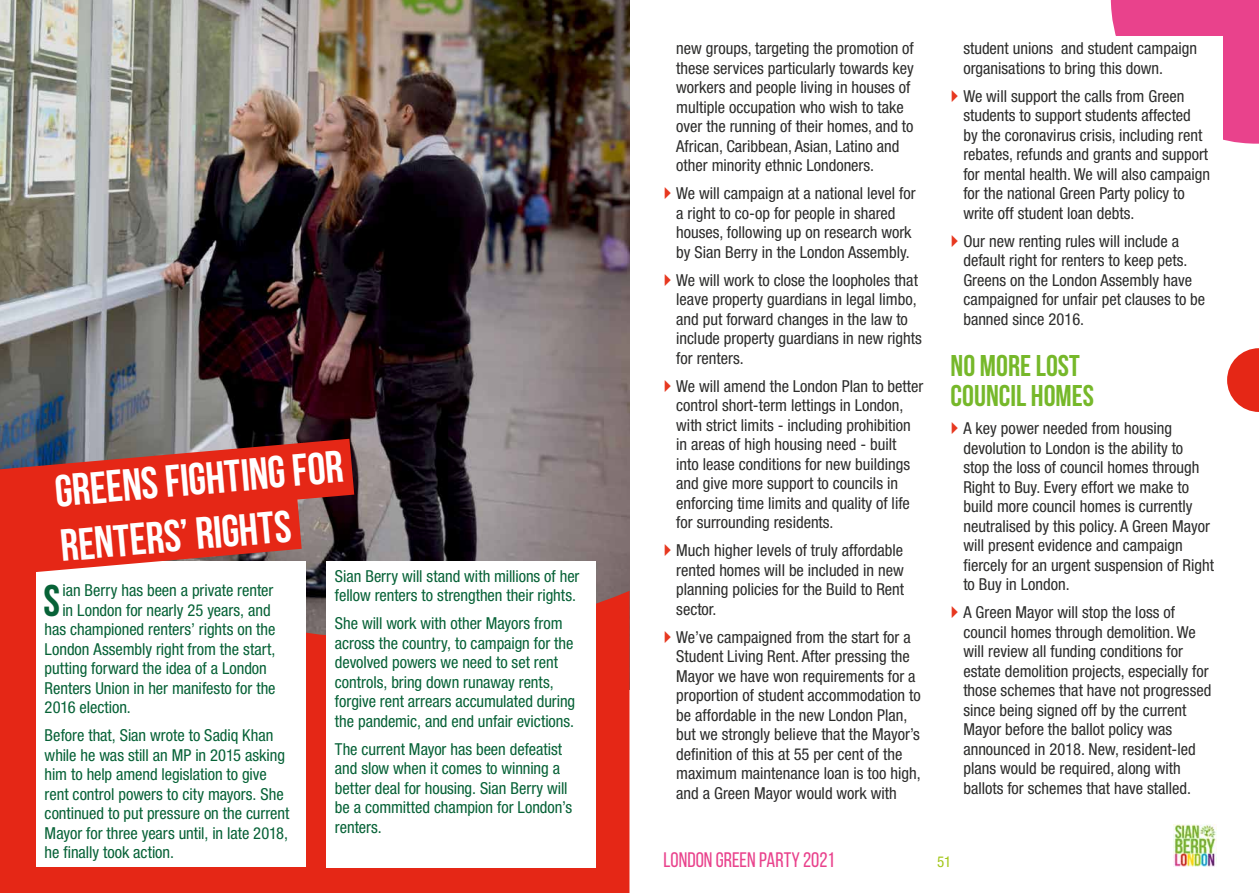
<style>
.page{position:relative;width:1259px;height:893px;background:#fff}
.page>*{position:absolute;margin:0;border:0;box-sizing:border-box;transform-origin:0 0}
.t1{font:700 45px/54.8px "Bebas Neue";color:#fff}
.t2{font:700 44.4px "Bebas Neue";color:#076237}
.t3{font:700 30px/30px "Bebas Neue";color:#76b82a}
.t4{font:21px "Bebas Neue";color:#e9428c}
.t5{font:condensed 16.5px/19.5px "Helvetica Neue LT Std";color:#2d2d2c}
.t6{font:condensed 16.5px/19.5px "Helvetica Neue LT Std";letter-spacing:-.005em;color:#076237}
.t7{font:condensed 15px "Helvetica Neue LT Std";color:#a2c617}
</style>
<div class="page">
<div style="left:1110px;top:0;width:149px;height:144px;background:#e9428c"></div>
<img style="left:1174px;top:824px;width:42px;height:43px">
<div style="left:657px;top:36px;width:565px;height:787px;background:#fff"></div>
<svg style="left:1227px;top:348px;width:32px;height:64px"></svg>
<img style="left:0;top:0;width:629px;height:487px">
<svg style="left:0;top:487px;width:629px;height:406px;background:#b93f35"></svg>
<div style="left:36px;top:561px;width:269px;height:306px;background:#fff"></div>
<svg style="left:0;top:439px;width:354px;height:136px;background:#c93f34"></svg>
<div style="left:326px;top:561px;width:269px;height:306px;background:#fff"></div>
<h1 class="t1" style="left:53px;top:463px;width:291px;rotate:-5deg">GREENS FIGHTING FOR<br>RENTERS’ RIGHTS</h1>
<p class="t6" style="left:335px;top:566px;width:246px">Sian Berry will stand with millions of her fellow renters to strengthen their rights.</p>
<p class="t6" style="left:335px;top:613px;width:242px">She will work with other Mayors from across the country, to campaign for the devolved powers we need to set rent controls, bring down runaway rents, forgive rent arrears accumulated during the pandemic, and end unfair evictions.</p>
<p class="t6" style="left:335px;top:739px;width:239px">The current Mayor has been defeatist and slow when it comes to winning a better deal for housing. Sian Berry will be a committed champion for London’s renters.</p>
<h2 class="t2" style="left:44px;top:576px;width:18px">S</h2>
<p class="t6" style="left:62px;top:581px;width:212px">ian Berry has been a private renter</p>
<p class="t6" style="left:62px;top:600px;width:210px">in London for nearly 25 years, and</p>
<p class="t6" style="left:45px;top:620px;width:232px">has championed renters’ rights on the</p>
<p class="t6" style="left:45px;top:639px;width:232px">London Assembly right from the start,</p>
<p class="t6" style="left:45px;top:659px;width:224px">putting forward the idea of a London</p>
<p class="t6" style="left:45px;top:678px;width:232px">Renters Union in her manifesto for the</p>
<p class="t6" style="left:45px;top:698px;width:88px">2016 election.</p>
<p class="t6" style="left:45px;top:726px;width:246px">Before that, Sian wrote to Sadiq Khan while he was still an MP in 2015 asking him to help amend legislation to give rent control powers to city mayors. She continued to put pressure on the current Mayor for three years until, in late 2018, he finally took action.</p>
<p class="t5" style="left:676px;top:39px;width:239px">new groups, targeting the promotion of these services particularly towards key workers and people living in houses of multiple occupation who wish to take over the running of their homes, and to African, Caribbean, Asian, Latino and other minority ethnic Londoners.</p>
<p class="t5" style="left:676px;top:184px;width:241px">We will campaign at a national level for a right to co-op for people in shared houses, following up on research work by Sian Berry in the London Assembly.</p>
<p class="t5" style="left:676px;top:270px;width:247px">We will work to close the loopholes that leave property guardians in legal limbo, and put forward changes in the law to include property guardians in new rights for renters.</p>
<p class="t5" style="left:676px;top:376px;width:249px">We will amend the London Plan to better control short-term lettings in London, with strict limits - including prohibition in areas of high housing need - built<br>into lease conditions for new buildings and give more support to councils in enforcing time limits and quality of life for surrounding residents.</p>
<p class="t5" style="left:676px;top:541px;width:229px;text-align:justify">Much higher levels of truly affordable rented homes will be included in new planning policies for the Build to Rent sector.</p>
<p class="t5" style="left:676px;top:627px;width:246px">We’ve campaigned from the start for a Student Living Rent. After pressing the Mayor we have won requirements for a proportion of student accommodation to be affordable in the new London Plan, but we strongly believe that the Mayor’s definition of this at 55 per cent of the maximum maintenance loan is too high, and a Green Mayor would work with</p>
<p class="t5" style="left:963px;top:39px;width:235px">student unions and student campaign organisations to bring this down.</p>
<p class="t5" style="left:963px;top:86px;width:248px">We will support the calls from Green students to support students affected<br>by the coronavirus crisis, including rent rebates, refunds and grants and support for mental health. We will also campaign for the national Green Party policy to write off student loan debts.</p>
<p class="t5" style="left:963px;top:231px;width:243px">Our new renting rules will include a default right for renters to keep pets.<br>Greens on the London Assembly have campaigned for unfair pet clauses to be banned since 2016.</p>
<h3 class="t3" style="left:950px;top:350px;width:145px">NO MORE LOST<br>COUNCIL HOMES</h3>
<p class="t5" style="left:963px;top:418px;width:252px">A key power needed from housing devolution to London is the ability to<br>stop the loss of council homes through Right to Buy. Every effort we make to build more council homes is currently neutralised by this policy. A Green Mayor will present evidence and campaign fiercely for an urgent suspension of Right to Buy in London.</p>
<p class="t5" style="left:963px;top:602px;width:249px">A Green Mayor will stop the loss of council homes through demolition. We will review all funding conditions for estate demolition projects, especially for those schemes that have not progressed since being signed off by the current Mayor before the ballot policy was announced in 2018. New, resident-led plans would be required, along with ballots for schemes that have stalled.</p>
<p class="t4" style="left:663px;top:848px;width:173px">LONDON GREEN PARTY 2021</p>
<p class="t7" style="left:937px;top:853px;width:16px">51</p>
</div>
